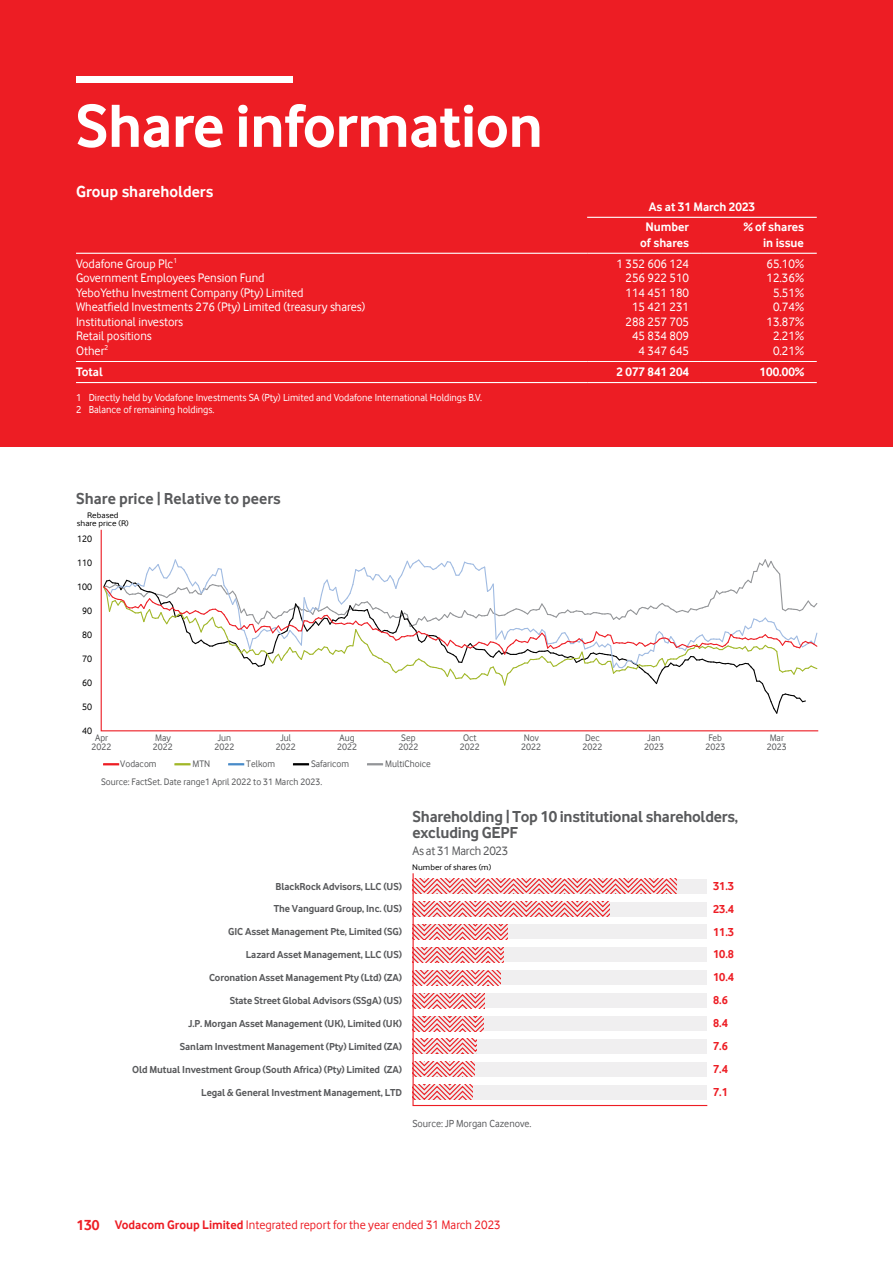
<style>
.page{position:relative;width:893px;height:1263px;background:#fff}
.page>*{position:absolute;margin:0;border:0;box-sizing:border-box;transform-origin:0 0}
.t1{font:700 63px "Vodafone Rg";letter-spacing:-.01em;color:#fff}
.t2{font:700 16.5px/16.5px "Vodafone Rg";letter-spacing:-.015em;color:#595a5c}
.t3{font:700 16.5px "Vodafone Rg";color:#fff}
.t4{font:12.75px "Vodafone Rg";color:#fff}
.t5{font:700 12.75px/20.2px "Vodafone Rg";color:#fff}
.t6{font:12.75px "Vodafone Rg";color:#ed1d24}
.t7{font:12.75px "Vodafone Rg";letter-spacing:-.025em;color:#595a5c}
.t8{font:700 12px/23px "Vodafone Rg";color:#ed1d24}
.t9{font:700 10.5px/23px "Vodafone Rg";letter-spacing:-.01em;color:#58595b;text-align:right}
.t10{font:10.5px/12px "Vodafone Rg";color:#fff}
.t11{font:10.5px "Vodafone Rg";color:#58595b}
.t12{font:9.75px/9px "Vodafone Rg";color:#58595b}
.t13{font:9.75px "Vodafone Rg";color:#000}
.t14{font:8.25px/7.5px "Vodafone Rg";color:#000;text-align:center;scale:1.14 1}
.s1{color:#ed1d24}
.s2{color:#a1b728}
.s3{color:#939598}
.s4{color:#000}
.s5{color:#498bc9}
.s6{font-weight:700;font-size:15px}
.s7{font-weight:700}
</style>
<div class="page">
<div style="left:0;top:0;width:893px;height:446px;background:#ed1d24"></div>
<div style="left:77px;top:77px;width:216px;height:6px;background:#fff"></div>
<svg style="left:412px;top:873px;width:296px;height:233px"></svg>
<svg style="left:100px;top:529px;width:719px;height:203px"></svg>
<svg style="left:103px;top:763px;width:16px;height:2px"></svg>
<svg style="left:174px;top:763px;width:17px;height:2px"></svg>
<svg style="left:228px;top:763px;width:16px;height:2px"></svg>
<svg style="left:293px;top:763px;width:16px;height:2px"></svg>
<svg style="left:367px;top:763px;width:16px;height:2px"></svg>
<svg style="left:102px;top:558px;width:716px;height:157px"></svg>
<hr style="left:76px;top:361px;width:511px;height:1px;background:#fff">
<hr style="left:587px;top:361px;width:115px;height:1px;background:#fff">
<hr style="left:702px;top:361px;width:115px;height:1px;background:#fff">
<hr style="left:76px;top:382px;width:511px;height:1px;background:#fff">
<hr style="left:587px;top:382px;width:115px;height:1px;background:#fff">
<hr style="left:702px;top:382px;width:115px;height:1px;background:#fff">
<hr style="left:76px;top:253px;width:511px;height:1px;background:#fff">
<hr style="left:587px;top:253px;width:115px;height:1px;background:#fff">
<hr style="left:702px;top:253px;width:115px;height:1px;background:#fff">
<hr style="left:587px;top:217px;width:115px;height:1px;background:#fff">
<hr style="left:702px;top:217px;width:115px;height:1px;background:#fff">
<h1 class="t1" style="left:76px;top:89px;width:469px">Share information</h1>
<h2 class="t3" style="left:76px;top:182px;width:139px">Group shareholders</h2>
<p class="t5" style="left:645px;top:196px;width:111px">As at 31 March 2023<br>Number</p>
<p class="t5" style="left:640px;top:232px;width:50px">of shares</p>
<p class="t5" style="left:744px;top:219px;width:62px;line-height:15.8px;text-align:right">% of shares in issue</p>
<p class="t4" style="left:76px;top:256px;width:103px">Vodafone Group Plc<sup>1</sup></p>
<p class="t4" style="left:616px;top:256px;width:74px">1 352 606 124</p>
<p class="t4" style="left:766px;top:256px;width:39px">65.10%</p>
<p class="t4" style="left:76px;top:271px;width:190px">Government Employees Pension Fund</p>
<p class="t4" style="left:625px;top:271px;width:65px">256 922 510</p>
<p class="t4" style="left:766px;top:271px;width:39px">12.36%</p>
<p class="t4" style="left:76px;top:286px;width:229px">YeboYethu Investment Company (Pty) Limited</p>
<p class="t4" style="left:625px;top:286px;width:65px">114 451 180</p>
<p class="t4" style="left:773px;top:286px;width:32px">5.51%</p>
<p class="t4" style="left:76px;top:300px;width:291px">Wheatfield Investments 276 (Pty) Limited (treasury shares)</p>
<p class="t4" style="left:632px;top:300px;width:59px">15 421 231</p>
<p class="t4" style="left:773px;top:300px;width:32px">0.74%</p>
<p class="t4" style="left:76px;top:314px;width:109px">Institutional investors</p>
<p class="t4" style="left:625px;top:314px;width:65px">288 257 705</p>
<p class="t4" style="left:766px;top:314px;width:39px">13.87%</p>
<p class="t4" style="left:76px;top:329px;width:77px">Retail positions</p>
<p class="t4" style="left:632px;top:329px;width:59px">45 834 809</p>
<p class="t4" style="left:773px;top:329px;width:32px">2.21%</p>
<p class="t4" style="left:76px;top:343px;width:34px">Other<sup>2</sup></p>
<p class="t4" style="left:639px;top:343px;width:52px">4 347 645</p>
<p class="t4" style="left:773px;top:343px;width:32px">0.21%</p>
<p class="t5" style="left:76px;top:361px;width:28px">Total</p>
<p class="t5" style="left:616px;top:361px;width:74px">2 077 841 204</p>
<p class="t5" style="left:760px;top:361px;width:46px">100.00%</p>
<p class="t10" style="left:76px;top:392px;width:408px">1 Directly held by Vodafone Investments SA (Pty) Limited and Vodafone International Holdings B.V.<br>2 Balance of remaining holdings.</p>
<h2 class="t2" style="left:76px;top:490px;width:206px">Share price | Relative to peers</h2>
<p class="t14" style="left:77px;top:512px;width:47px">Rebased share price (R)</p>
<p class="t13" style="left:77px;top:533px;width:17px">120</p>
<p class="t13" style="left:77px;top:557px;width:17px">110</p>
<p class="t13" style="left:77px;top:581px;width:17px">100</p>
<p class="t13" style="left:82px;top:605px;width:12px">90</p>
<p class="t13" style="left:82px;top:629px;width:12px">80</p>
<p class="t13" style="left:82px;top:653px;width:12px">70</p>
<p class="t13" style="left:82px;top:677px;width:12px">60</p>
<p class="t13" style="left:82px;top:701px;width:12px">50</p>
<p class="t13" style="left:82px;top:725px;width:12px">40</p>
<p class="t12" style="left:398px;top:733px;width:22px">Sep<br>2022</p>
<p class="t12" style="left:153px;top:733px;width:22px">May<br>2022</p>
<p class="t12" style="left:104px;top:759px;width:54px"><span class="s1">―</span> Vodacom</p>
<p class="t12" style="left:175px;top:759px;width:37px"><span class="s2">―</span> MTN</p>
<p class="t12" style="left:229px;top:759px;width:48px"><span class="s3">―</span> Telkom</p>
<p class="t12" style="left:294px;top:759px;width:57px"><span class="s4">―</span> Safaricom</p>
<p class="t12" style="left:368px;top:759px;width:65px"><span class="s5">―</span> MultiChoice</p>
<p class="t12" style="left:214px;top:733px;width:22px;text-align:center">Jun<br>2022</p>
<p class="t12" style="left:276px;top:733px;width:22px;text-align:center">Jul<br>2022</p>
<p class="t12" style="left:337px;top:733px;width:22px">Aug<br>2022</p>
<p class="t12" style="left:92px;top:733px;width:22px;text-align:center">Apr<br>2022</p>
<p class="t12" style="left:101px;top:777px;width:223px">Source: FactSet. Date range1 April 2022 to 31 March 2023.</p>
<p class="t12" style="left:460px;top:733px;width:22px;text-align:center">Oct<br>2022</p>
<p class="t12" style="left:521px;top:733px;width:22px">Nov<br>2022</p>
<p class="t12" style="left:583px;top:733px;width:22px">Dec<br>2022</p>
<p class="t12" style="left:644px;top:733px;width:22px;text-align:center">Jan<br>2023</p>
<p class="t12" style="left:705px;top:733px;width:22px;text-align:center">Feb<br>2023</p>
<p class="t9" style="left:180px;top:874px;width:224px">BlackRock Advisors, LLC (US)<br>The Vanguard Group, Inc. (US)<br>GIC Asset Management Pte, Limited (SG)<br>Lazard Asset Management, LLC (US)<br>Coronation Asset Management Pty (Ltd) (ZA)<br>State Street Global Advisors (SSgA) (US)<br>J.P. Morgan Asset Management (UK), Limited (UK)<br>Sanlam Investment Management (Pty) Limited (ZA)</p>
<p class="t9" style="left:132px;top:1058px;width:271px">Old Mutual Investment Group (South Africa) (Pty) Limited (ZA)</p>
<h2 class="t2" style="left:413px;top:808px;width:327px">Shareholding | Top 10 institutional shareholders, excluding GEPF</h2>
<p class="t14" style="left:412px;top:863px;width:71px">Number of shares (m)</p>
<p class="t7" style="left:413px;top:843px;width:97px">As at 31 March 2023</p>
<p class="t8" style="left:713px;top:874px;width:22px">31.3</p>
<p class="t8" style="left:713px;top:897px;width:22px">23.4<br>11.3<br>10.8<br>10.4<br>8.6<br>8.4<br>7.6<br>7.4</p>
<p class="t9" style="left:201px;top:1081px;width:202px">Legal &amp; General Investment Management, LTD</p>
<p class="t8" style="left:713px;top:1080px;width:16px">7.1</p>
<p class="t11" style="left:412px;top:1118px;width:121px">Source: JP Morgan Cazenove.</p>
<p class="t12" style="left:767px;top:733px;width:22px">Mar<br>2023</p>
<p class="t6" style="left:77px;top:1218px;width:426px"><span class="s6">130</span> <span class="s7">Vodacom Group Limited</span> Integrated report for the year ended 31 March 2023</p>
</div>
